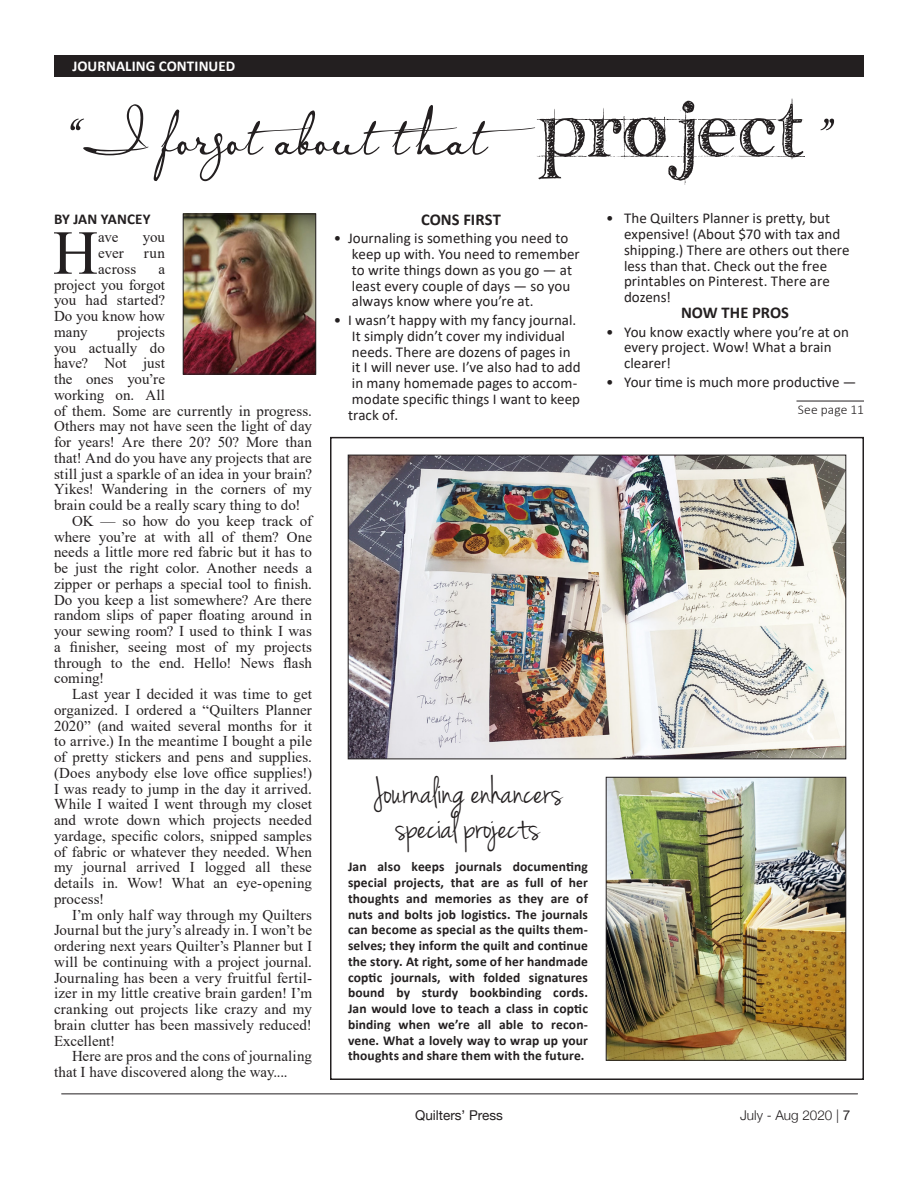
<style>
.page{position:relative;width:918px;height:1188px;background:#fff}
.page>*{position:absolute;margin:0;border:0;box-sizing:border-box;transform-origin:0 0}
.Main_Head_2{font:62.55px "Times New Roman";color:#231f20}
.Main_Head_2-2{font:39px "Jenna Sue";letter-spacing:.005em;color:#231f20}
.Main_Head_2-3{font:700 16.5px "Calibri";letter-spacing:.005em;color:#231f20}
.Main_Head_2-4{font:15px/15.8px "Times New Roman";letter-spacing:.005em;color:#231f20;text-align:justify}
.Main_Head_2-5{font:15px/15.8px "Calibri";letter-spacing:.005em;color:#231f20}
.Main_Head_2-6{font:700 15px "Calibri";letter-spacing:.005em;color:#fff}
.Main_Head_2-7{font:700 15px "Calibri";letter-spacing:.005em;color:#231f20}
.Main_Head_2-8{font:700 13.5px/15.8px "Calibri";letter-spacing:.01em;color:#231f20;text-align:justify}
.t1{font:13.5px "Helvetica Neue";color:#231f20}
.t2{font:300 13.5px "Helvetica Neue";color:#231f20}
.Main_Head_2-9{font:300 13.5px "Calibri";letter-spacing:.01em;color:#231f20}
.s1{font-weight:400}
</style>
<div class="page">
<hr style="left:62px;top:1094px;width:796px;height:1px;background:#231f20">
<svg style="left:71px;top:98px;width:734px;height:87px"></svg>
<div style="left:54px;top:55px;width:810px;height:22px;background:#231f20"></div>
<img style="left:185px;top:216px;width:129px;height:156px">
<div style="left:183px;top:214px;width:133px;height:160px;border:1px solid #231f20"></div>
<div style="left:330px;top:437px;width:534px;height:643px;border:2px solid #231f20"></div>
<img style="left:350px;top:457px;width:494px;height:300px">
<div style="left:348px;top:455px;width:498px;height:304px;border:1px solid #231f20"></div>
<img style="left:608px;top:779px;width:236px;height:279px">
<div style="left:606px;top:777px;width:240px;height:283px;border:1px solid #231f20"></div>
<hr style="left:796px;top:401px;width:68px;height:1px;background:#231f20">
<svg style="left:821px;top:119px;width:13px;height:11px"></svg>
<p class="Main_Head_2-6" style="left:72px;top:55px;width:164px">JOURNALING CONTINUED</p>
<p class="Main_Head_2-7" style="left:54px;top:208px;width:98px">BY JAN YANCEY</p>
<p class="Main_Head_2" style="left:53px;top:209px;width:47px">H</p>
<p class="Main_Head_2-4" style="left:98px;top:229px;width:22px">ave</p>
<p class="Main_Head_2-4" style="left:143px;top:229px;width:24px">you</p>
<p class="Main_Head_2-4" style="left:98px;top:245px;width:27px">ever</p>
<p class="Main_Head_2-4" style="left:144px;top:245px;width:23px">run</p>
<p class="Main_Head_2-4" style="left:98px;top:260px;width:40px">across</p>
<p class="Main_Head_2-4" style="left:54px;top:260px;width:113px;text-indent:104px">a project you forgot you had started?<br>Do you know how many</p>
<p class="Main_Head_2-4" style="left:54px;top:323px;width:260px;text-align:left;text-indent:63px">projects<br>you actually do<br>have? Not just<br>the ones you’re<br>working on. All<br>of them. Some are currently in progress.<br>Others may not have seen the light of day for years! Are there 20? 50? More than that! And do you have any projects that are still just a sparkle of an idea in your brain?<br>Yikes! Wandering in the corners of my brain could be a really scary thing to do!</p>
<p class="Main_Head_2-4" style="left:54px;top:512px;width:260px;text-indent:18px">OK — so how do you keep track of where you’re at with all of them? One needs a little more red fabric but it has to be just the right color. Another needs a zipper or perhaps a special tool to finish.<br>Do you keep a list somewhere? Are there random slips of paper floating around in your sewing room? I used to think I was a finisher, seeing most of my projects through to the end. Hello! News flash coming!</p>
<p class="Main_Head_2-4" style="left:54px;top:686px;width:260px;text-indent:18px">Last year I decided it was time to get organized. I ordered a “Quilters Planner 2020” (and waited several months for it to arrive.) In the meantime I bought a pile of pretty stickers and pens and supplies. (Does anybody else love office supplies!)<br>I was ready to jump in the day it arrived.<br>While I waited I went through my closet and wrote down which projects needed yardage, specific colors, snipped samples of fabric or whatever they needed. When my journal arrived I logged all these details in. Wow! What an eye-opening process!</p>
<p class="Main_Head_2-4" style="left:54px;top:906px;width:260px;text-indent:18px">I’m only half way through my Quilters Journal but the jury’s already in. I won’t be ordering next years Quilter’s Planner but I will be continuing with a project journal.<br>Journaling has been a very fruitful fertil&shy;izer in my little creative brain garden! I’m cranking out projects like crazy and my brain clutter has been massively reduced!<br>Excellent!</p>
<p class="Main_Head_2-4" style="left:54px;top:1048px;width:259px;text-indent:18px">Here are pros and the cons of journaling that I have discovered along the way....</p>
<p class="Main_Head_2-3" style="left:421px;top:207px;width:81px">CONS FIRST</p>
<p class="Main_Head_2-5" style="left:352px;top:230px;width:229px;text-indent:-18px">• Journaling is something you need to keep up with. You need to remember to write things down as you go — at least every couple of days — so you always know where you’re at.</p>
<p class="Main_Head_2-5" style="left:348px;top:312px;width:234px;text-indent:-14px">• I wasn’t happy with my fancy journal.<br>It simply didn’t cover my individual needs. There are dozens of pages in<br>it I will never use. I’ve also had to add in many homemade pages to accom&shy;modate specific things I want to keep track of.</p>
<p class="Main_Head_2-5" style="left:624px;top:210px;width:227px;text-indent:-18px">• The Quilters Planner is pretty, but expensive! (About $70 with tax and shipping.) There are others out there less than that. Check out the free printables on Pinterest. There are dozens!</p>
<p class="Main_Head_2-3" style="left:681px;top:301px;width:109px">NOW THE PROS</p>
<p class="Main_Head_2-5" style="left:624px;top:324px;width:227px;text-indent:-18px">• You know exactly where you’re at on every project. Wow! What a brain clearer!</p>
<p class="Main_Head_2-5" style="left:606px;top:374px;width:252px">• Your time is much more productive —</p>
<p class="Main_Head_2-9" style="left:798px;top:401px;width:68px">See page 11</p>
<p class="Main_Head_2-2" style="left:374px;top:770px;width:190px">Journaling enhancers</p>
<p class="Main_Head_2-2" style="left:396px;top:804px;width:145px">special projects</p>
<p class="Main_Head_2-8" style="left:348px;top:859px;width:242px">Jan also keeps journals documenting special projects, that are as full of her thoughts and memories as they are of nuts and bolts job logistics. The journals can become as special as the quilts them&shy;selves; they inform the quilt and continue the story. At right, some of her handmade coptic journals, with folded signatures bound by sturdy bookbinding cords.<br>Jan would love to teach a class in coptic binding when we’re all able to recon&shy;vene. What a lovely way to wrap up your thoughts and share them with the future.</p>
<p class="t1" style="left:415px;top:1105px;width:89px">Quilters’ Press</p>
<p class="t2" style="left:740px;top:1104px;width:112px">July - Aug 2020 | <span class="s1">7</span></p>
</div>
